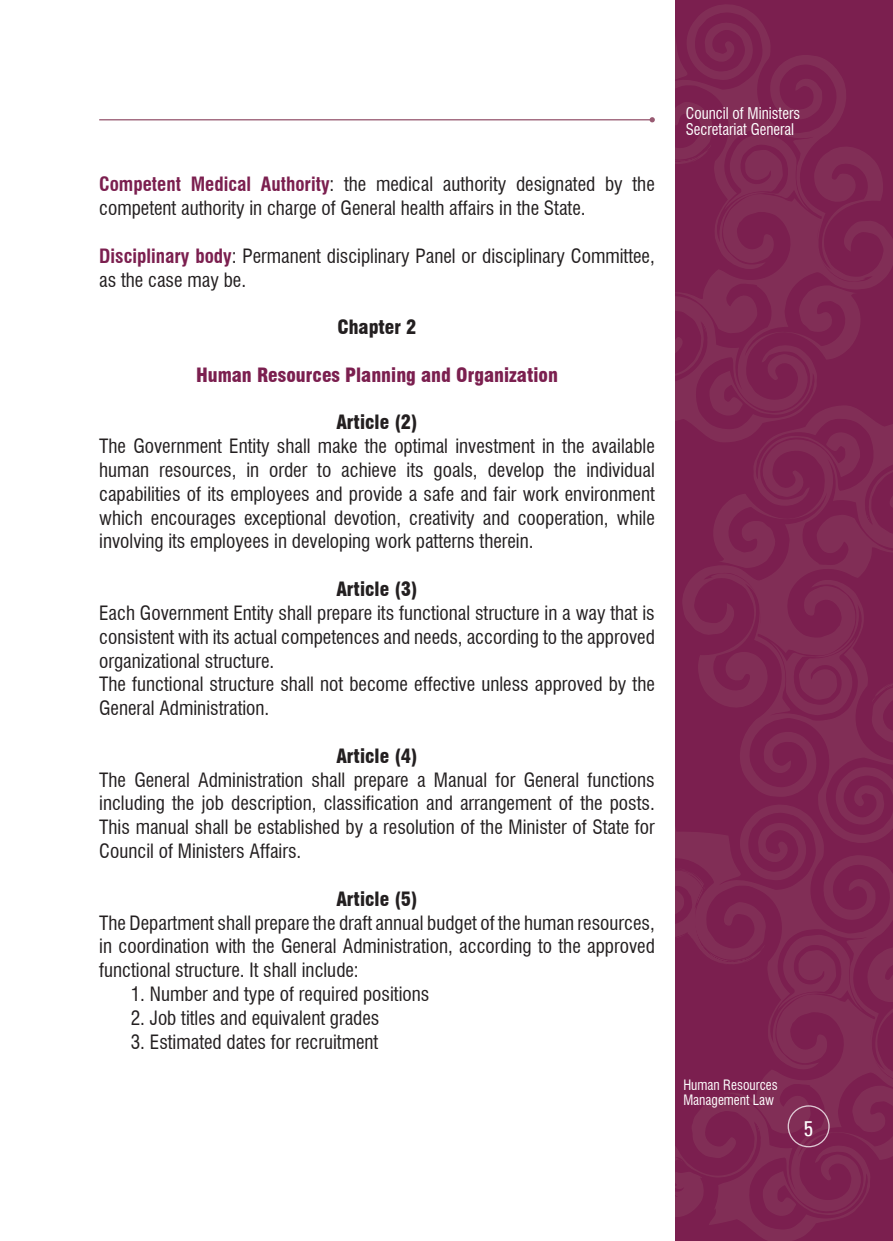
<style>
.page{position:relative;width:893px;height:1241px;background:#fff}
.page>*{position:absolute;margin:0;border:0;box-sizing:border-box;transform-origin:0 0}
.t1{font:21px "Univers Condensed";color:#fff}
.t2{font:condensed 19.25px/23.8px "Swiss 721 BT";color:#231f20}
.t3{font:900 condensed 19.25px "Swiss 721 BT";color:#231f20}
.t4{font:900 condensed 19.25px "Swiss 721 BT";color:#7b1f4f}
.t5{font:condensed 15.75px/15.8px "Swiss 721 BT";color:#fff;scale:.96 1}
.t6{font:condensed 14px/15.8px "Swiss 721 BT";color:#fff;scale:.96 1}
.s1{font-weight:700;color:#7b1f4f}
</style>
<div class="page">
<svg style="left:682px;top:443px;width:211px;height:332px;background:#7d2551"></svg>
<svg style="left:675px;top:0;width:218px;height:443px;background:#7d2451"></svg>
<svg style="left:675px;top:775px;width:218px;height:465px;background:#7d2551"></svg>
<div style="left:788px;top:1105px;width:42px;height:42px;border:1px solid #fff;border-radius:50%"></div>
<hr style="left:99px;top:119px;width:553px;height:1px;background:#985a72">
<svg style="left:650px;top:117px;width:5px;height:5px"></svg>
<p class="t2" style="left:99px;top:172px;width:557px"><span class="s1">Competent Medical Authority</span>: the medical authority designated by the competent authority in charge of General health affairs in the State.</p>
<p class="t2" style="left:99px;top:244px;width:557px"><span class="s1">Disciplinary body</span>: Permanent disciplinary Panel or disciplinary Committee, as the case may be.</p>
<p class="t3" style="left:337px;top:315px;width:81px">Chapter 2</p>
<p class="t4" style="left:196px;top:363px;width:363px">Human Resources Planning and Organization</p>
<p class="t3" style="left:336px;top:411px;width:83px">Article (2)</p>
<p class="t2" style="left:99px;top:434px;width:557px;text-align:justify">The Government Entity shall make the optimal investment in the available human resources, in order to achieve its goals, develop the individual capabilities of its employees and provide a safe and fair work environment which encourages exceptional devotion, creativity and cooperation, while involving its employees in developing work patterns therein.</p>
<p class="t3" style="left:336px;top:577px;width:83px">Article (3)</p>
<p class="t2" style="left:99px;top:601px;width:557px">Each Government Entity shall prepare its functional structure in a way that is consistent with its actual competences and needs, according to the approved organizational structure.<br>The functional structure shall not become effective unless approved by the General Administration.</p>
<p class="t3" style="left:336px;top:744px;width:83px">Article (4)</p>
<p class="t2" style="left:99px;top:767px;width:557px;text-align:justify">The General Administration shall prepare a Manual for General functions including the job description, classification and arrangement of the posts.<br>This manual shall be established by a resolution of the Minister of State for Council of Ministers Affairs.</p>
<p class="t3" style="left:336px;top:887px;width:83px">Article (5)</p>
<p class="t2" style="left:99px;top:910px;width:557px;text-align:justify">The Department shall prepare the draft annual budget of the human resources, in coordination with the General Administration, according to the approved functional structure. It shall include:</p>
<p class="t2" style="left:131px;top:981px;width:300px">1. Number and type of required positions</p>
<p class="t2" style="left:131px;top:1005px;width:250px">2. Job titles and equivalent grades</p>
<p class="t2" style="left:131px;top:1029px;width:249px">3. Estimated dates for recruitment</p>
<p class="t5" style="left:686px;top:106px;width:120px">Council of Ministers<br>Secretariat General</p>
<p class="t6" style="left:683px;top:1076px;width:100px">Human Resources<br>Management Law</p>
<p class="t1" style="left:804px;top:1115px;width:11px">5</p>
</div>
